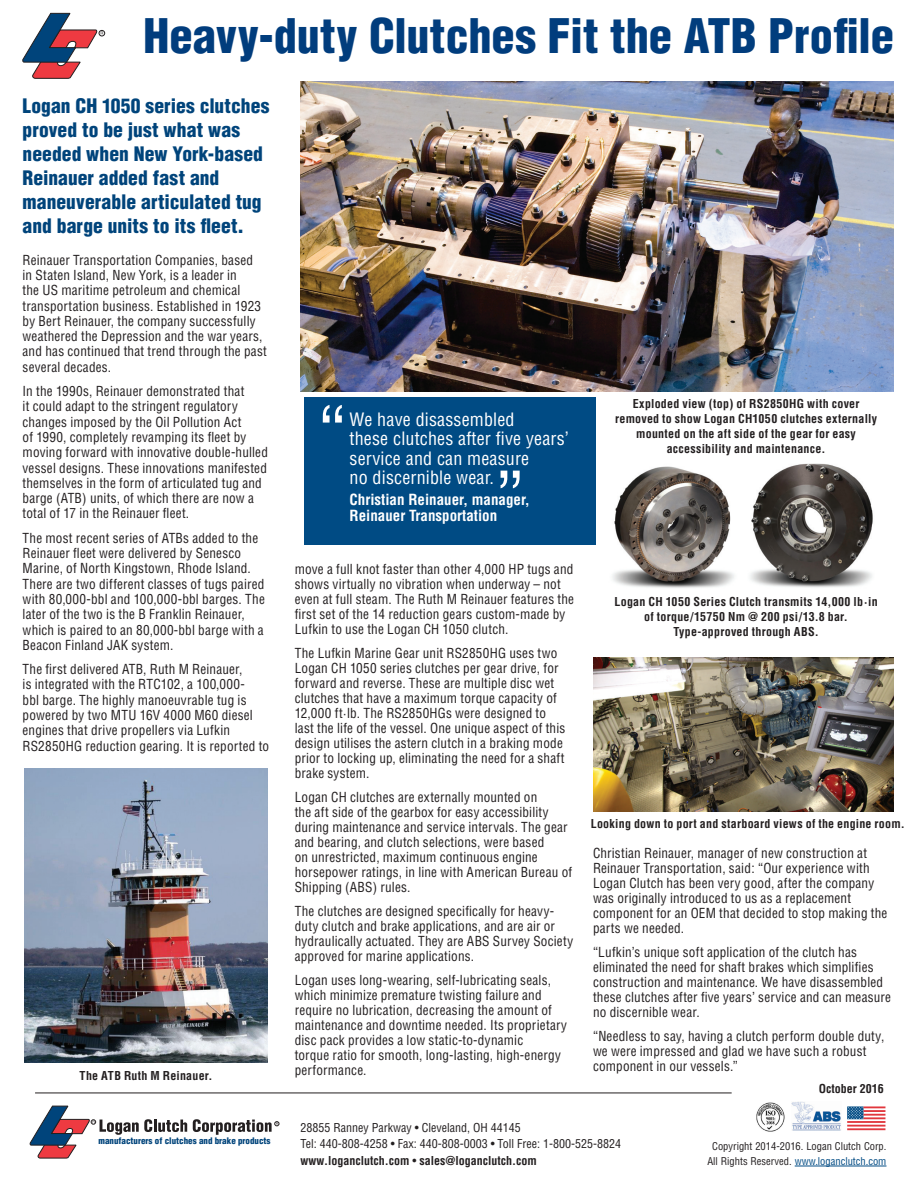
<style>
.page{position:relative;width:918px;height:1188px;background:#fff}
.page>*{position:absolute;margin:0;border:0;box-sizing:border-box;transform-origin:0 0}
.Pull_Out_quote_marks{font:condensed 72px "Helvetica";color:#fff}
.Headline_30{font:900 condensed 46.5px "Helvetica";color:#013d7d}
.Standfirst{font:900 condensed 19.5px/24px "Helvetica";letter-spacing:.005em;color:#00447b}
.Pull_Out_Quote{font:condensed 18px/19.5px "Helvetica";letter-spacing:.01em;color:#fff}
.Pull_Out_name{font:700 condensed 15px/16.5px "Helvetica";color:#fff}
.Body_Text{font:condensed 13.5px/15px "Helvetica";letter-spacing:.015em;color:#231f20}
.Bold_intro_paragraph{font:condensed 13.5px/15.3px "Helvetica";letter-spacing:.015em;color:#231f20}
.t1{font:700 condensed 12px/15px "Helvetica";letter-spacing:.02em;color:#231f20;text-align:center}
.t2{font:condensed 12px "Helvetica";color:#231f20}
.t3{font:700 condensed 12px "Helvetica";color:#231f20}
.t4{font:condensed 10.5px/15px "Helvetica";color:#231f20;text-align:center}
.t5{font:900 condensed 8.85px "Helvetica";color:#00447b}
.s1{font-weight:400}
.s2{color:#004b84}
</style>
<div class="page">
<img style="left:300px;top:82px;width:594px;height:310px">
<img style="left:593px;top:657px;width:301px;height:154px">
<img style="left:24px;top:769px;width:244px;height:294px">
<img style="left:612px;top:463px;width:261px;height:125px">
<div style="left:304px;top:397px;width:292px;height:148px;background:#004b84"></div>
<hr style="left:795px;top:1166px;width:91px;height:1px;background:#004b84">
<svg style="left:193px;top:1119px;width:86px;height:16px"></svg>
<svg style="left:30px;top:1106px;width:157px;height:52px"></svg>
<img style="left:756px;top:1102px;width:29px;height:30px">
<svg style="left:847px;top:1106px;width:17px;height:13px"></svg>
<hr style="left:864px;top:1106px;width:21px;height:2px;background:#e1373d">
<hr style="left:864px;top:1110px;width:21px;height:2px;background:#e1373d">
<hr style="left:864px;top:1114px;width:21px;height:2px;background:#e1373d">
<hr style="left:864px;top:1117px;width:21px;height:2px;background:#e1373d">
<hr style="left:847px;top:1121px;width:38px;height:2px;background:#e1373d">
<hr style="left:847px;top:1125px;width:38px;height:2px;background:#e1373d">
<hr style="left:847px;top:1128px;width:38px;height:2px;background:#e1373d">
<img style="left:792px;top:1102px;width:49px;height:28px">
<hr style="left:35px;top:1093px;width:697px;height:1px;background:#231f20">
<svg style="left:22px;top:13px;width:83px;height:66px"></svg>
<p class="Headline_30" style="left:144px;top:7px;width:752px">Heavy-duty Clutches Fit the ATB Profile</p>
<p class="Standfirst" style="left:23px;top:94px;width:248px">Logan CH 1050 series clutches proved to be just what was needed when New York-based<br>Reinauer added fast and maneuverable articulated tug and barge units to its fleet.</p>
<p class="Bold_intro_paragraph" style="left:23px;top:252px;width:246px">Reinauer Transportation Companies, based<br>in Staten Island, New York, is a leader in<br>the US maritime petroleum and chemical transportation business. Established in 1923 by Bert Reinauer, the company successfully weathered the Depression and the war years, and has continued that trend through the past several decades.</p>
<p class="Body_Text" style="left:23px;top:383px;width:247px">In the 1990s, Reinauer demonstrated that<br>it could adapt to the stringent regulatory changes imposed by the Oil Pollution Act<br>of 1990, completely revamping its fleet by moving forward with innovative double-hulled vessel designs. These innovations manifested themselves in the form of articulated tug and barge (ATB) units, of which there are now a total of 17 in the Reinauer fleet.</p>
<p class="Body_Text" style="left:23px;top:530px;width:244px">The most recent series of ATBs added to the Reinauer fleet were delivered by Senesco Marine, of North Kingstown, Rhode Island.<br>There are two different classes of tugs paired with 80,000-bbl and 100,000-bbl barges. The later of the two is the B Franklin Reinauer, which is paired to an 80,000-bbl barge with a Beacon Finland JAK system.</p>
<p class="Body_Text" style="left:23px;top:661px;width:248px">The first delivered ATB, Ruth M Reinauer,<br>is integrated with the RTC102, a 100,000-<br>bbl barge. The highly manoeuvrable tug is powered by two MTU 16V 4000 M60 diesel engines that drive propellers via Lufkin RS2850HG reduction gearing. It is reported to</p>
<p class="t1" style="left:615px;top:396px;width:264px">Exploded view (top) of RS2850HG with cover removed to show Logan CH1050 clutches externally mounted on the aft side of the gear for easy accessibility and maintenance.</p>
<p class="Pull_Out_quote_marks" style="left:318px;top:389px;width:30px">“</p>
<p class="Pull_Out_Quote" style="left:350px;top:409px;width:221px">We have disassembled<br>these clutches after five years’ service and can measure<br>no discernible wear.</p>
<p class="Pull_Out_name" style="left:350px;top:491px;width:182px">Christian Reinauer, manager,<br>Reinauer Transportation</p>
<p class="Pull_Out_quote_marks" style="left:496px;top:453px;width:30px">”</p>
<p class="Body_Text" style="left:295px;top:561px;width:281px">move a full knot faster than other 4,000 HP tugs and shows virtually no vibration when underway – not even at full steam. The Ruth M Reinauer features the first set of the 14 reduction gears custom-made by Lufkin to use the Logan CH 1050 clutch.</p>
<p class="Body_Text" style="left:295px;top:645px;width:272px">The Lufkin Marine Gear unit RS2850HG uses two Logan CH 1050 series clutches per gear drive, for forward and reverse. These are multiple disc wet clutches that have a maximum torque capacity of 12,000 ft·lb. The RS2850HGs were designed to last the life of the vessel. One unique aspect of this design utilises the astern clutch in a braking mode prior to locking up, eliminating the need for a shaft brake system.</p>
<p class="Body_Text" style="left:295px;top:789px;width:279px">Logan CH clutches are externally mounted on<br>the aft side of the gearbox for easy accessibility during maintenance and service intervals. The gear and bearing, and clutch selections, were based<br>on unrestricted, maximum continuous engine horsepower ratings, in line with American Bureau of Shipping (ABS) rules.</p>
<p class="Body_Text" style="left:295px;top:903px;width:280px">The clutches are designed specifically for heavy&shy;duty clutch and brake applications, and are air or hydraulically actuated. They are ABS Survey Society approved for marine applications.</p>
<p class="Body_Text" style="left:295px;top:972px;width:274px">Logan uses long-wearing, self-lubricating seals, which minimize premature twisting failure and require no lubrication, decreasing the amount of maintenance and downtime needed. Its proprietary disc pack provides a low static-to-dynamic<br>torque ratio for smooth, long-lasting, high-energy performance.</p>
<p class="t1" style="left:614px;top:595px;width:265px">Logan CH 1050 Series Clutch transmits 14,000 lb·in of torque/15750 Nm @ 200 psi/13.8 bar.<br>Type-approved through ABS.</p>
<p class="t1" style="left:591px;top:816px;width:316px">Looking down to port and starboard views of the engine room.</p>
<p class="Body_Text" style="left:593px;top:846px;width:296px">Christian Reinauer, manager of new construction at Reinauer Transportation, said: “Our experience with Logan Clutch has been very good, after the company was originally introduced to us as a replacement component for an OEM that decided to stop making the parts we needed.</p>
<p class="Body_Text" style="left:593px;top:945px;width:300px">“Lufkin’s unique soft application of the clutch has eliminated the need for shaft brakes which simplifies construction and maintenance. We have disassembled these clutches after five years’ service and can measure no discernible wear.</p>
<p class="Body_Text" style="left:593px;top:1029px;width:293px">“Needless to say, having a clutch perform double duty, we were impressed and glad we have such a robust component in our vessels.”</p>
<p class="t1" style="left:80px;top:1068px;width:134px">The ATB Ruth M Reinauer.</p>
<p class="t5" style="left:99px;top:1135px;width:174px">manufacturers of clutches and brake products</p>
<p class="t2" style="left:301px;top:1120px;width:222px">28855 Ranney Parkway • Cleveland, OH 44145</p>
<p class="t2" style="left:301px;top:1137px;width:322px">Tel: 440-808-4258 • Fax: 440-808-0003 • Toll Free: 1-800-525-8824</p>
<p class="t3" style="left:301px;top:1153px;width:238px">www.loganclutch.com <span class="s1">•</span> sales@loganclutch.com</p>
<p class="t3" style="left:819px;top:1082px;width:67px">October 2016</p>
<p class="t4" style="left:707px;top:1139px;width:181px">Copyright 2014-2016. Logan Clutch Corp.<br>All Rights Reserved. <span class="s2">www.loganclutch.com</span></p>
</div>
